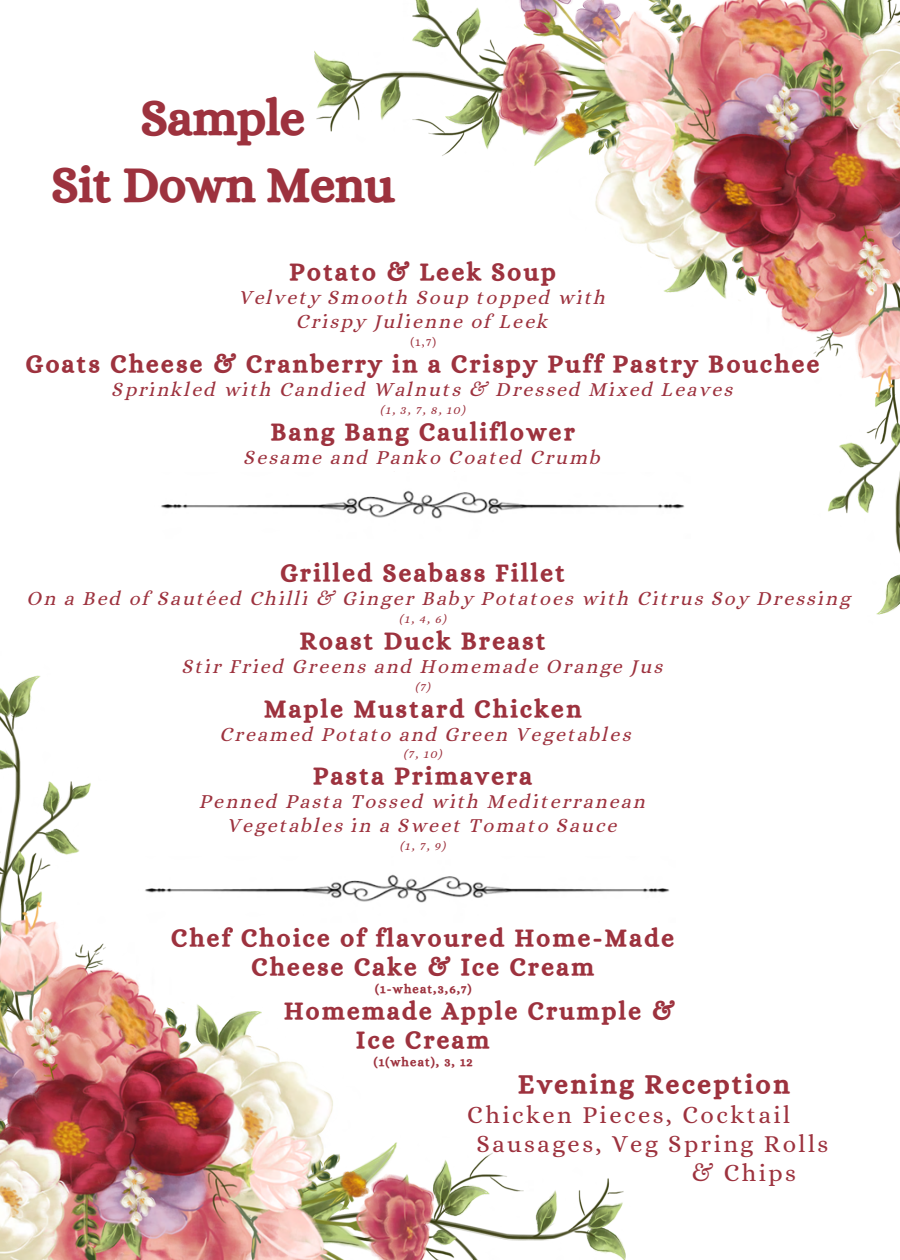
<style>
.page{position:relative;width:900px;height:1260px;background:#fff}
.page>*{position:absolute;margin:0;border:0;box-sizing:border-box;transform-origin:0 0}
.t1{font:49.5px/67.5px "CA Generated";color:#9d323e;text-align:center}
.t2{font:27px "CA Generated";letter-spacing:.1em;color:#9d323e}
.t3{font:25px/29.2px "CA Generated";letter-spacing:.1em;color:#9d323e;text-align:center}
.t4{font:24.5px "Alice";letter-spacing:.1em;color:#9d323e}
.t5{font:20px/24px "CA Generated";letter-spacing:.1em;color:#9d323e;text-align:center}
.t6{font:12.5px "CA Generated";letter-spacing:.1em;color:#9d323e}
.t7{font:12.5px "Alice";color:#9d323e}
</style>
<div class="page">
<img style="left:0;top:675px;width:626px;height:585px">
<img style="left:314px;top:0;width:586px;height:615px">
<img style="left:161px;top:472px;width:530px;height:66px">
<img style="left:139px;top:857px;width:531px;height:66px">
<p class="t1" style="left:52px;top:83px;width:344px">Sample<br>Sit Down Menu</p>
<h1 class="t3" style="left:290px;top:257px;width:268px">Potato &amp; Leek Soup</h1>
<h1 class="t5" style="left:240px;top:285px;width:368px">Velvety Smooth Soup topped with<br>Crispy Julienne of Leek</h1>
<h1 class="t7" style="left:410px;top:334px;width:27px">(1,7)</h1>
<h1 class="t3" style="left:26px;top:349px;width:795px">Goats Cheese &amp; Cranberry in a Crispy Puff Pastry Bouchee</h1>
<h1 class="t5" style="left:113px;top:377px;width:622px">Sprinkled with Candied Walnuts &amp; Dressed Mixed Leaves</h1>
<h1 class="t6" style="left:381px;top:402px;width:86px">(1, 3, 7, 8, 10)</h1>
<h1 class="t3" style="left:271px;top:417px;width:305px">Bang Bang Cauliflower</h1>
<h1 class="t5" style="left:245px;top:445px;width:358px">Sesame and Panko Coated Crumb</h1>
<h2 class="t3" style="left:280px;top:558px;width:286px">Grilled Seabass Fillet</h2>
<p class="t5" style="left:28px;top:586px;width:824px">On a Bed of Sautéed Chilli &amp; Ginger Baby Potatoes with Citrus Soy Dressing</p>
<p class="t6" style="left:400px;top:612px;width:48px">(1, 4, 6)</p>
<p class="t3" style="left:300px;top:626px;width:247px">Roast Duck Breast</p>
<p class="t5" style="left:183px;top:654px;width:482px">Stir Fried Greens and Homemade Orange Jus</p>
<p class="t6" style="left:416px;top:679px;width:17px">(7)</p>
<p class="t3" style="left:264px;top:694px;width:319px">Maple Mustard Chicken</p>
<p class="t5" style="left:221px;top:722px;width:412px">Creamed Potato and Green Vegetables</p>
<p class="t6" style="left:404px;top:747px;width:40px">(7, 10)</p>
<p class="t3" style="left:313px;top:761px;width:220px">Pasta Primavera</p>
<p class="t5" style="left:200px;top:790px;width:447px">Penned Pasta Tossed with Mediterranean</p>
<p class="t5" style="left:228px;top:814px;width:391px">Vegetables in a Sweet Tomato Sauce</p>
<p class="t6" style="left:400px;top:839px;width:47px">(1, 7, 9)</p>
<p class="t3" style="left:171px;top:923px;width:504px">Chef Choice of flavoured Home-Made<br>Cheese Cake &amp; Ice Cream</p>
<p class="t6" style="left:375px;top:981px;width:98px">(1-wheat,3,6,7)</p>
<p class="t3" style="left:356px;top:996px;width:320px;text-align:left;text-indent:-72px">Homemade Apple Crumple &amp;<br>Ice Cream</p>
<p class="t6" style="left:374px;top:1054px;width:100px">(1(wheat), 3, 12</p>
<p class="t2" style="left:518px;top:1068px;width:273px">Evening Reception</p>
<p class="t4" style="left:467px;top:1101px;width:324px">Chicken Pieces, Cocktail</p>
<p class="t4" style="left:477px;top:1130px;width:353px">Sausages, Veg Spring Rolls</p>
<p class="t4" style="left:691px;top:1159px;width:107px">&amp; Chips</p>
</div>
